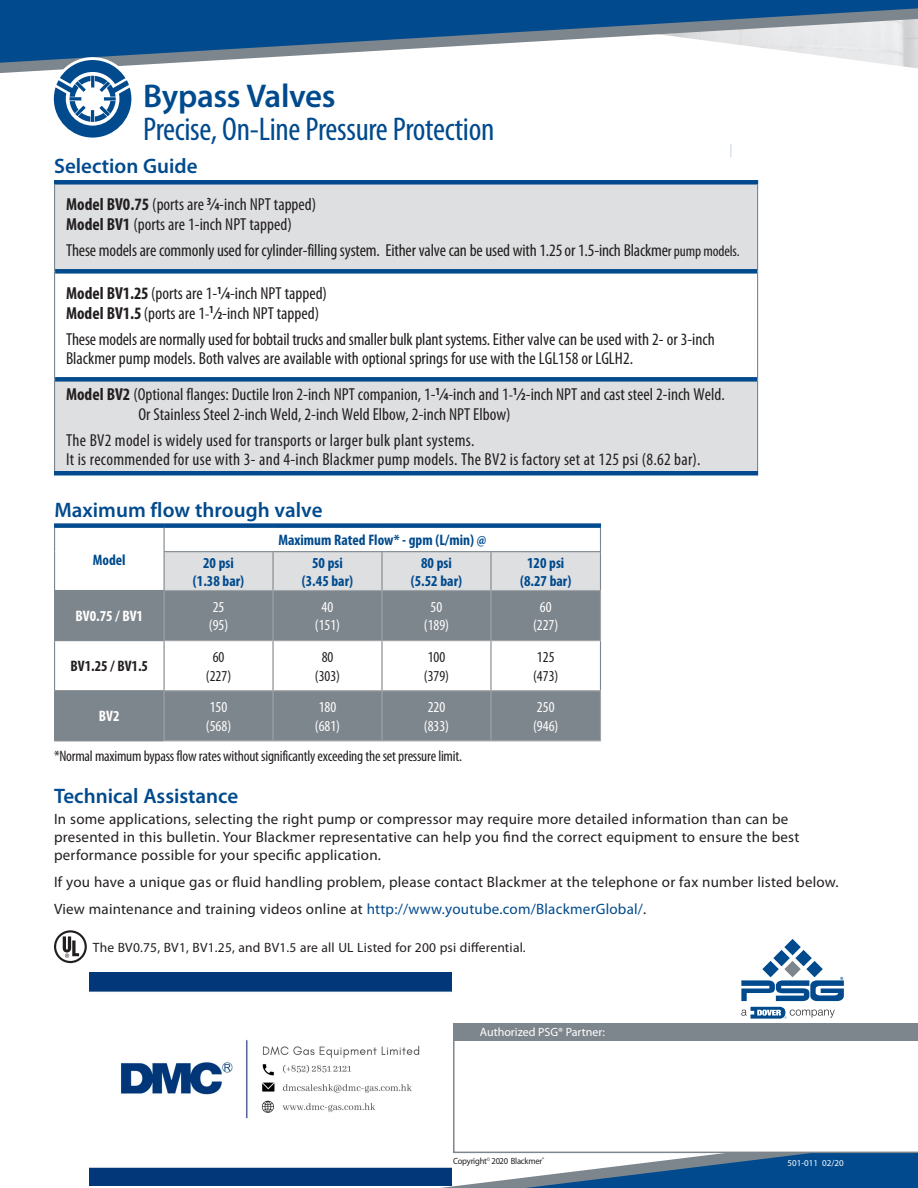
<style>
.page{position:relative;width:918px;height:1188px;background:#fff}
.page>*{position:absolute;margin:0;border:0;box-sizing:border-box;transform-origin:0 0}
.t1{font:condensed 33px "Myriad Pro";letter-spacing:-.01em;color:#004a8d}
.t2{font:600 33px "Myriad Pro";letter-spacing:-.01em;color:#004a8d}
.t3{font:600 21px "Myriad Pro";color:#004a8d}
.t4{font:condensed 17.4px/19.5px "Myriad Pro";color:#231f20}
.t5{font:condensed 15.15px/18.3px "Myriad Pro";letter-spacing:-.015em;color:#231f20;text-align:center}
.t6{font:700 condensed 15.15px/18.3px "Myriad Pro";color:#004a8d;text-align:center}
.t7{font:condensed 15.15px/18.3px "Myriad Pro";color:#fff}
.t8{font:700 condensed 15.15px "Myriad Pro";color:#fff}
.t9{font:700 condensed 15.15px "Myriad Pro";color:#231f20}
.t10{font:15px/18px "Myriad Pro";letter-spacing:.015em;color:#231f20}
.t11{font:13.5px "Myriad Pro";letter-spacing:.015em;color:#231f20}
.t12{font:12px "Myriad Pro";color:#fff}
.t13{font:9px "Myriad Pro";letter-spacing:-.025em;color:#231f20;scale:.95 1}
.t14{font:9px "Myriad Pro";color:#fff}
.s1{font-weight:700}
.s2{font-weight:700;font-size:10.8px}
.s3{font-size:15.15px}
.s4{color:#004a8d}
</style>
<div class="page">
<div style="left:0;top:0;width:918px;height:8px;background:#004a8d"></div>
<svg style="left:0;top:8px;width:918px;height:65px"></svg>
<svg style="left:331px;top:1153px;width:587px;height:35px"></svg>
<svg style="left:741px;top:939px;width:103px;height:62px"></svg>
<svg style="left:741px;top:1007px;width:94px;height:12px"></svg>
<svg style="left:453px;top:1041px;width:465px;height:112px"></svg>
<div style="left:453px;top:1023px;width:465px;height:18px;background:#7e868d"></div>
<div style="left:51px;top:57px;width:83px;height:83px;background:#fff;border-radius:50%"></div>
<svg style="left:54px;top:60px;width:77px;height:78px"></svg>
<svg style="left:730px;top:144px;width:2px;height:13px"></svg>
<svg style="left:55px;top:185px;width:702px;height:286px;fill:#dedfe1"></svg>
<div style="left:54px;top:180px;width:704px;height:5px;background:#004a8d"></div>
<hr style="left:54px;top:185px;width:1px;height:86px;background:#7e868d">
<hr style="left:757px;top:185px;width:1px;height:86px;background:#7e868d">
<div style="left:55px;top:269px;width:702px;height:5px;background:#004a8d"></div>
<hr style="left:54px;top:271px;width:1px;height:108px;background:#7e868d">
<hr style="left:757px;top:271px;width:1px;height:108px;background:#7e868d">
<hr style="left:54px;top:379px;width:1px;height:92px;background:#7e868d">
<div style="left:55px;top:377px;width:702px;height:5px;background:#004a8d"></div>
<hr style="left:757px;top:379px;width:1px;height:92px;background:#7e868d">
<div style="left:54px;top:471px;width:704px;height:5px;background:#004a8d"></div>
<svg style="left:55px;top:591px;width:545px;height:149px;fill:#7e868d"></svg>
<hr style="left:54px;top:591px;width:1px;height:49px;background:#7e868d">
<hr style="left:54px;top:640px;width:111px;height:1px;background:#7e868d">
<hr style="left:54px;top:641px;width:1px;height:49px;background:#7e868d">
<hr style="left:164px;top:641px;width:1px;height:49px;background:#7e868d">
<hr style="left:272px;top:641px;width:2px;height:49px;background:#7e868d">
<hr style="left:381px;top:641px;width:2px;height:49px;background:#7e868d">
<hr style="left:490px;top:641px;width:2px;height:49px;background:#7e868d">
<hr style="left:600px;top:641px;width:1px;height:49px;background:#7e868d">
<hr style="left:54px;top:690px;width:111px;height:1px;background:#7e868d">
<hr style="left:54px;top:691px;width:1px;height:49px;background:#7e868d">
<hr style="left:54px;top:740px;width:110px;height:1px;background:#7e868d">
<hr style="left:164px;top:591px;width:1px;height:49px;background:#a0a4a8">
<hr style="left:272px;top:591px;width:2px;height:49px;background:#a0a4a8">
<hr style="left:381px;top:591px;width:2px;height:49px;background:#a0a4a8">
<hr style="left:490px;top:591px;width:2px;height:49px;background:#a0a4a8">
<hr style="left:600px;top:591px;width:1px;height:49px;background:#a0a4a8">
<hr style="left:164px;top:640px;width:109px;height:1px;background:#a0a4a8">
<hr style="left:273px;top:640px;width:109px;height:1px;background:#a0a4a8">
<hr style="left:382px;top:640px;width:109px;height:1px;background:#a0a4a8">
<hr style="left:491px;top:640px;width:110px;height:1px;background:#a0a4a8">
<hr style="left:164px;top:690px;width:109px;height:1px;background:#a0a4a8">
<hr style="left:164px;top:691px;width:1px;height:49px;background:#a0a4a8">
<hr style="left:273px;top:690px;width:109px;height:1px;background:#a0a4a8">
<hr style="left:272px;top:691px;width:2px;height:49px;background:#a0a4a8">
<hr style="left:382px;top:690px;width:109px;height:1px;background:#a0a4a8">
<hr style="left:381px;top:691px;width:2px;height:49px;background:#a0a4a8">
<hr style="left:491px;top:690px;width:110px;height:1px;background:#a0a4a8">
<hr style="left:490px;top:691px;width:2px;height:49px;background:#a0a4a8">
<hr style="left:600px;top:691px;width:1px;height:49px;background:#a0a4a8">
<hr style="left:164px;top:740px;width:109px;height:1px;background:#a0a4a8">
<hr style="left:273px;top:740px;width:109px;height:1px;background:#a0a4a8">
<hr style="left:382px;top:740px;width:109px;height:1px;background:#a0a4a8">
<hr style="left:491px;top:740px;width:110px;height:1px;background:#a0a4a8">
<div style="left:54px;top:523px;width:110px;height:5px;background:#004a8d"></div>
<div style="left:164px;top:523px;width:109px;height:5px;background:#004a8d"></div>
<div style="left:273px;top:523px;width:109px;height:5px;background:#004a8d"></div>
<div style="left:382px;top:523px;width:109px;height:5px;background:#004a8d"></div>
<div style="left:491px;top:523px;width:110px;height:5px;background:#004a8d"></div>
<svg style="left:54px;top:526px;width:547px;height:65px"></svg>
<hr style="left:54px;top:552px;width:1px;height:38px;background:#7e868d">
<hr style="left:164px;top:551px;width:109px;height:1px;background:#7e868d">
<hr style="left:164px;top:552px;width:1px;height:38px;background:#7e868d">
<hr style="left:273px;top:551px;width:109px;height:1px;background:#7e868d">
<hr style="left:382px;top:551px;width:109px;height:1px;background:#7e868d">
<hr style="left:491px;top:551px;width:110px;height:1px;background:#7e868d">
<hr style="left:54px;top:590px;width:111px;height:1px;background:#7e868d">
<svg style="left:54px;top:930px;width:33px;height:33px"></svg>
<img style="left:90px;top:972px;width:361px;height:213px">
<h1 class="t2" style="left:143px;top:77px;width:194px">Bypass Valves</h1>
<h1 class="t1" style="left:143px;top:111px;width:353px">Precise, On-Line Pressure Protection</h1>
<p class="t3" style="left:54px;top:154px;width:145px">Selection Guide</p>
<p class="t4" style="left:66px;top:195px;width:252px"><span class="s1">Model BV0.75</span> (ports are <sup>3</sup><span class="s1">⁄</span><span class="s2">4</span>-inch NPT tapped)<br><span class="s1">Model BV1</span> (ports are 1-inch NPT tapped)</p>
<p class="t4" style="left:66px;top:241px;width:675px">These models are commonly used for cylinder-filling system. Either valve can be used with 1.25or 1.5-inch Blackme<span class="s3">r pump models.</span></p>
<p class="t4" style="left:66px;top:284px;width:262px"><span class="s1">Model BV1.25</span> (ports are 1-<sup>1</sup><span class="s1">⁄</span><span class="s2">4</span>-inch NPT tapped)<br><span class="s1">Model BV1.5</span> (ports are 1<span class="s3">-</span><sup>1</sup><span class="s1">⁄</span><span class="s2">2</span>-inch NPT tapped)</p>
<p class="t4" style="left:66px;top:330px;width:650px">These models are normally used for bobtail trucks and smaller bulk plant systems. Either valve can be used with 2- or 3-inch<br>Blackmer pump models. Both valves are available with optional springs for use with the LGL158 or LGLH2.</p>
<p class="t4" style="left:138px;top:385px;width:588px;text-indent:-72px"><span class="s1">Model BV2</span> (Optional flanges: Ductile Iron 2-inch NPT companion, 1-<sup>1</sup><span class="s1">⁄</span><span class="s2">4</span>-inch and 1<span class="s3">-</span><sup>1</sup><span class="s1">⁄</span><span class="s2">2</span>-inch NPT and cast steel 2-inch Weld.<br>Or Stainless Steel 2-inch Weld, 2-inch Weld Elbow, 2-inch NPT Elbow)</p>
<p class="t4" style="left:66px;top:431px;width:636px">The BV2 model is widely used for transports or larger bulk plant systems.<br>It is recommended for use with 3- and 4-inch Blackmer pump models. The BV2 is factory set at 125 psi (8.62 bar).</p>
<p class="t3" style="left:54px;top:498px;width:270px">Maximum flow through valve</p>
<p class="t6" style="left:93px;top:551px;width:34px">Model</p>
<p class="t6" style="left:278px;top:531px;width:209px">Maximum Rated Flow* - gpm (L/min) @</p>
<p class="t6" style="left:193px;top:554px;width:53px">20 psi (1.38 bar)</p>
<p class="t6" style="left:302px;top:554px;width:53px">50 psi (3.45 bar)</p>
<p class="t6" style="left:411px;top:554px;width:53px">80 psi (5.52 bar)</p>
<p class="t6" style="left:520px;top:554px;width:53px">120 psi (8.27 bar)</p>
<p class="t8" style="left:76px;top:608px;width:69px">BV0.75 / BV1</p>
<p class="t7" style="left:209px;top:598px;width:21px">25 (95)</p>
<p class="t7" style="left:315px;top:598px;width:27px;text-align:center">40 (151)</p>
<p class="t7" style="left:424px;top:598px;width:27px;text-align:center">50 (189)</p>
<p class="t7" style="left:533px;top:598px;width:27px;text-align:center">60 (227)</p>
<p class="t9" style="left:71px;top:658px;width:79px">BV1.25 / BV1.5</p>
<p class="t5" style="left:206px;top:648px;width:27px">60 (227)</p>
<p class="t5" style="left:315px;top:648px;width:27px">80 (303)</p>
<p class="t5" style="left:424px;top:648px;width:27px;text-align:left">100 (379)</p>
<p class="t5" style="left:533px;top:648px;width:27px;text-align:left">125 (473)</p>
<p class="t8" style="left:99px;top:708px;width:22px">BV2</p>
<p class="t7" style="left:206px;top:699px;width:27px">150 (568)</p>
<p class="t7" style="left:315px;top:699px;width:27px">180 (681)</p>
<p class="t7" style="left:424px;top:699px;width:27px">220 (833)</p>
<p class="t7" style="left:533px;top:699px;width:27px">250 (946)</p>
<p class="t5" style="left:54px;top:747px;width:410px">*Normal maximum bypass flow rates without significantly exceeding the set pressure limit.</p>
<p class="t3" style="left:54px;top:785px;width:186px">Technical Assistance</p>
<p class="t10" style="left:54px;top:810px;width:747px">In some applications, selecting the right pump or compressor may require more detailed information than can be presented in this bulletin. Your Blackmer representative can help you find the correct equipment to ensure the best performance possible for your specific application.</p>
<p class="t10" style="left:54px;top:869px;width:786px;line-height:27px">If you have a unique gas or fluid handling problem, please contact Blackmer at the telephone or fax number listed below.<br>View maintenance and training videos online at <span class="s4">http://www.youtube.com/BlackmerGlobal/</span>.</p>
<p class="t11" style="left:93px;top:940px;width:434px">The BV0.75, BV1, BV1.25, and BV1.5 are all UL Listed for 200 psi differential.</p>
<p class="t12" style="left:480px;top:1026px;width:127px">Authorized PSG® Partner:</p>
<p class="t13" style="left:453px;top:1156px;width:98px">Copyright<sup>©</sup> 2020 Blackmer<sup>®</sup></p>
<p class="t14" style="left:788px;top:1158px;width:58px">501-011 02/20</p>
</div>
